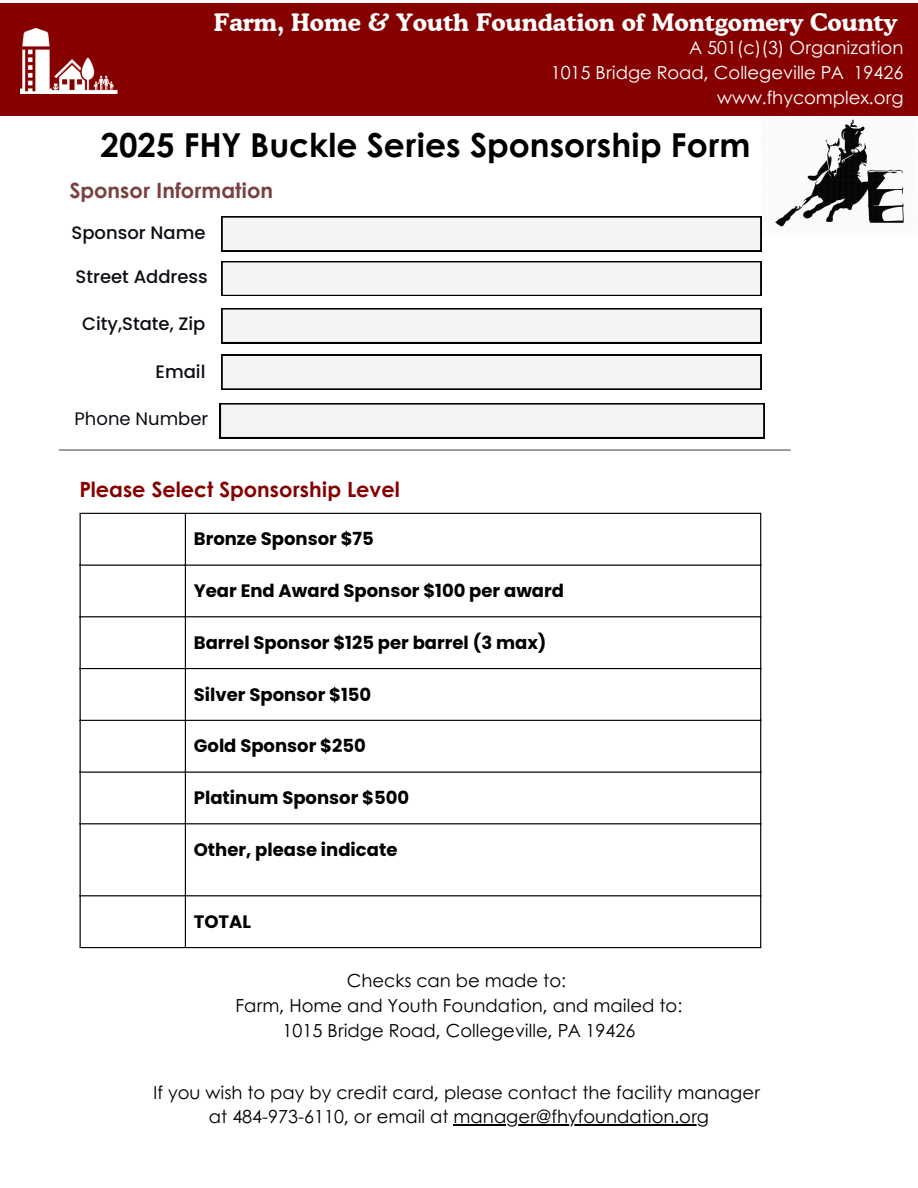
<style>
.page{position:relative;width:918px;height:1188px;background:#fff}
.page>*{position:absolute;margin:0;border:0;box-sizing:border-box;transform-origin:0 0}
.t1{font:700 33px "Century Gothic";color:#000}
.t2{font:700 24px "Cooper BT";color:#fff}
.t3{font:700 21px "Century Gothic";color:#860000}
.t4{font:700 21px "Century Gothic";color:#794040}
.t5{font:18px "Century Gothic";color:#000}
.t6{font:700 18px "Poppins";color:#000}
.t7{font:18px "Century Gothic";color:#fff}
.t8{font:500 18px "Poppins";color:#0e0d14}
.t9{font:18px "Poppins";color:#0e0d14}
</style>
<div class="page">
<img style="left:738px;top:119px;width:166px;height:118px">
<div style="left:0;top:4px;width:918px;height:112px;background:#860000"></div>
<hr style="left:59px;top:449px;width:732px;height:2px;background:#545454">
<img style="left:21px;top:29px;width:97px;height:65px">
<svg style="left:81px;top:514px;width:679px;height:433px"></svg>
<hr style="left:80px;top:514px;width:1px;height:433px;background:#000">
<hr style="left:185px;top:514px;width:1px;height:433px;background:#000">
<hr style="left:760px;top:514px;width:1px;height:433px;background:#000">
<hr style="left:80px;top:513px;width:681px;height:1px;background:#000">
<hr style="left:80px;top:565px;width:681px;height:1px;background:#000">
<hr style="left:80px;top:616px;width:681px;height:1px;background:#000">
<hr style="left:80px;top:668px;width:681px;height:1px;background:#000">
<hr style="left:80px;top:720px;width:681px;height:1px;background:#000">
<hr style="left:80px;top:772px;width:681px;height:1px;background:#000">
<hr style="left:80px;top:823px;width:681px;height:1px;background:#000">
<hr style="left:80px;top:895px;width:681px;height:1px;background:#000">
<hr style="left:80px;top:947px;width:681px;height:1px;background:#000">
<div style="left:222px;top:217px;width:539px;height:34px;background:#f4f4f4"></div>
<svg style="left:222px;top:261px;width:539px;height:35px"></svg>
<svg style="left:222px;top:308px;width:539px;height:35px"></svg>
<div style="left:222px;top:355px;width:539px;height:34px;background:#f4f4f4"></div>
<svg style="left:220px;top:403px;width:544px;height:35px"></svg>
<hr style="left:454px;top:1125px;width:255px;height:1px;background:#000">
<h3 class="t2" style="left:214px;top:7px;width:685px">Farm, Home &amp; Youth Foundation of Montgomery County</h3>
<p class="t7" style="left:690px;top:34px;width:215px">A 501(c)(3) Organization</p>
<p class="t7" style="left:551px;top:59px;width:354px">1015 Bridge Road, Collegeville PA 19426</p>
<p class="t7" style="left:717px;top:84px;width:188px">www.fhycomplex.org</p>
<p class="t1" style="left:101px;top:120px;width:651px">2025 FHY Buckle Series Sponsorship Form</p>
<h4 class="t4" style="left:70px;top:175px;width:205px">Sponsor Information</h4>
<h4 class="t8" style="left:72px;top:220px;width:135px">Sponsor Name</h4>
<h4 class="t8" style="left:76px;top:265px;width:134px">Street Address</h4>
<h4 class="t8" style="left:82px;top:312px;width:125px">City,State, Zip</h4>
<p class="t8" style="left:156px;top:359px;width:51px">Email</p>
<p class="t9" style="left:75px;top:406px;width:135px">Phone Number</p>
<p class="t3" style="left:80px;top:473px;width:322px">Please Select Sponsorship Level</p>
<h2 class="t6" style="left:194px;top:527px;width:182px">Bronze Sponsor $75</h2>
<p class="t6" style="left:194px;top:578px;width:372px">Year End Award Sponsor $100 per award</p>
<p class="t6" style="left:194px;top:630px;width:354px">Barrel Sponsor $125 per barrel (3 max)</p>
<p class="t6" style="left:194px;top:682px;width:179px">Silver Sponsor $150</p>
<p class="t6" style="left:194px;top:734px;width:174px">Gold Sponsor $250</p>
<p class="t6" style="left:194px;top:785px;width:217px">Platinum Sponsor $500</p>
<h1 class="t6" style="left:194px;top:837px;width:205px">Other, please indicate</h1>
<h3 class="t6" style="left:194px;top:909px;width:59px">TOTAL</h3>
<p class="t5" style="left:347px;top:967px;width:221px">Checks can be made to:</p>
<p class="t5" style="left:236px;top:992px;width:448px">Farm, Home and Youth Foundation, and mailed to:</p>
<p class="t5" style="left:283px;top:1016px;width:354px">1015 Bridge Road, Collegeville, PA 19426</p>
<p class="t5" style="left:153px;top:1079px;width:608px">If you wish to pay by credit card, please contact the facility manager</p>
<p class="t5" style="left:209px;top:1103px;width:502px">at 484-973-6110, or email at manager@fhyfoundation.org</p>
</div>
